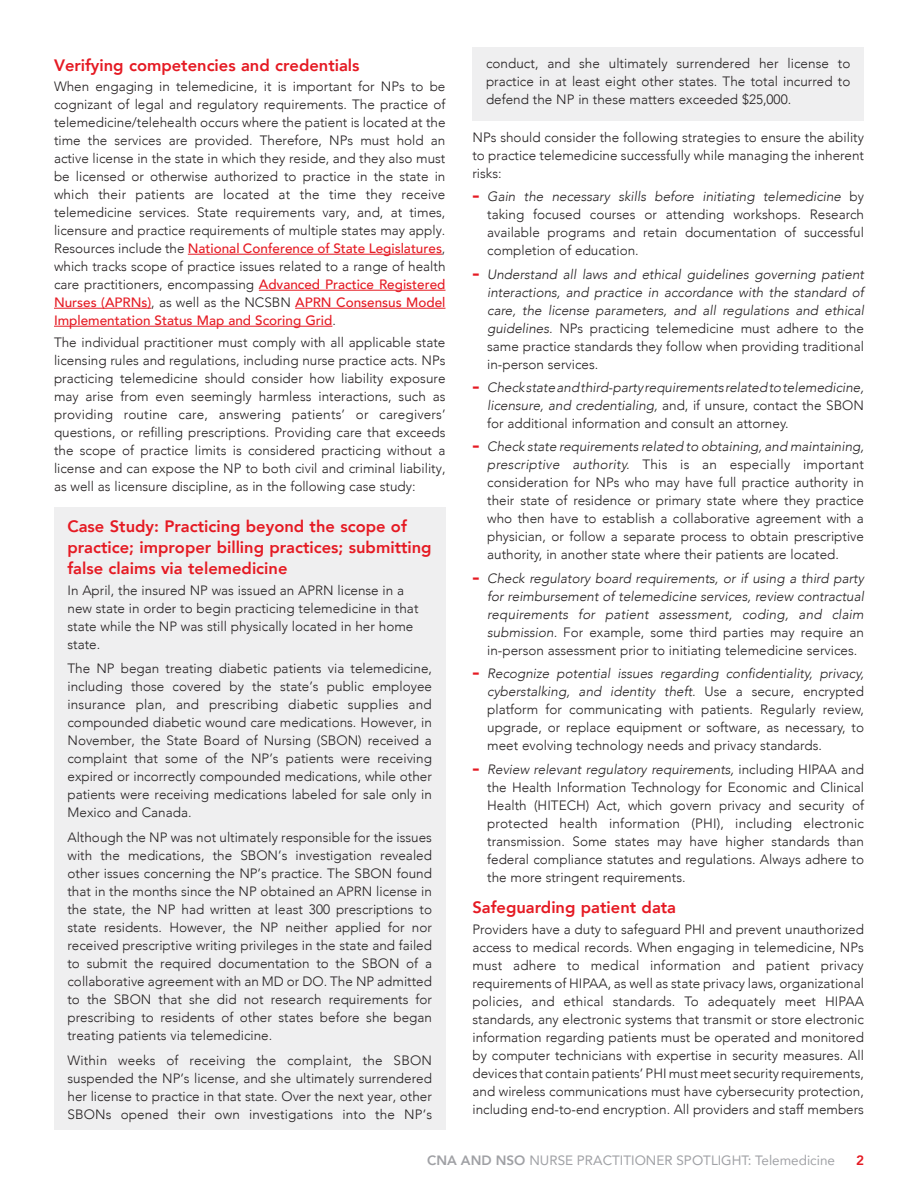
<style>
.page{position:relative;width:918px;height:1188px;background:#fff}
.page>*{position:absolute;margin:0;border:0;box-sizing:border-box;transform-origin:0 0}
.t1{font:800 16.5px/21px "Avenir";color:#e51a23}
.t2{font:300 13.5px/18px "Avenir";color:#231f20;text-align:justify}
.t3{font:italic 300 13.5px/18px "Avenir";color:#231f20;text-align:justify}
.t4{font:13.5px "Avenir";color:#a0a1a5}
.t5{font:800 13.5px "Avenir";color:#e51a23}
.s1{font-weight:900;font-size:17.55px;color:#e51a23}
.s2{font-style:italic}
.s3{font-weight:900;font-style:normal;font-size:17.55px;color:#e51a23}
.s4{font-style:normal}
.s5{font-weight:500;color:#e51a23}
.s6{font-weight:800}
</style>
<div class="page">
<div style="left:54px;top:508px;width:392px;height:622px;background:#efeff0"></div>
<div style="left:472px;top:48px;width:392px;height:73px;background:#efeff0"></div>
<hr style="left:188px;top:254px;width:254px;height:1px;background:#e51a23">
<hr style="left:259px;top:290px;width:187px;height:1px;background:#e51a23">
<hr style="left:54px;top:308px;width:97px;height:1px;background:#e51a23">
<hr style="left:295px;top:308px;width:151px;height:1px;background:#e51a23">
<hr style="left:54px;top:326px;width:278px;height:1px;background:#e51a23">
<p class="t2" style="left:486px;top:54px;width:366px">conduct, and she ultimately surrendered her license to practice in at least eight other states. The total incurred to defend the NP in these matters exceeded $25,000.</p>
<p class="t2" style="left:472px;top:128px;width:393px">NPs should consider the following strategies to ensure the ability to practice telemedicine successfully while managing the inherent risks:</p>
<p class="t2" style="left:487px;top:188px;width:378px;text-indent:-15px"><span class="s1">-</span> <span class="s2">Gain the necessary skills before initiating telemedicine</span> by taking focused courses or attending workshops. Research available programs and retain documentation of successful completion of education.</p>
<p class="t3" style="left:487px;top:265px;width:378px;text-indent:-15px"><span class="s3">-</span> Understand all laws and ethical guidelines governing patient interactions, and practice in accordance with the standard of care, the license parameters, and all regulations and ethical guidelines. <span class="s4">NPs practicing telemedicine must adhere to the same practice standards they follow when providing traditional in-person services.</span></p>
<p class="t3" style="left:487px;top:378px;width:378px;text-indent:-15px"><span class="s3">-</span> Check state and third-party requirements related to telemedicine, licensure, and credentialing, <span class="s4">and, if unsure, contact the SBON for additional information and consult an attorney.</span></p>
<p class="t2" style="left:487px;top:438px;width:378px;text-indent:-15px"><span class="s1">-</span> <span class="s2">Check state requirements related to obtaining, and maintaining, prescriptive authority.</span> This is an especially important consideration for NPs who may have full practice authority in their state of residence or primary state where they practice who then have to establish a collaborative agreement with a physician, or follow a separate process to obtain prescriptive authority, in another state where their patients are located.</p>
<p class="t3" style="left:487px;top:569px;width:378px;text-indent:-15px"><span class="s3">-</span> Check regulatory board requirements, or if using a third party for reimbursement of telemedicine services, review contractual requirements for patient assessment, coding, and claim submission. <span class="s4">For example, some third parties may require an in-person assessment prior to initiating telemedicine services.</span></p>
<p class="t2" style="left:487px;top:665px;width:378px;text-indent:-15px"><span class="s1">-</span> <span class="s2">Recognize potential issues regarding confidentiality, privacy, cyberstalking, and identity theft.</span> Use a secure, encrypted platform for communicating with patients. Regularly review, upgrade, or replace equipment or software, as necessary, to meet evolving technology needs and privacy standards.</p>
<p class="t2" style="left:487px;top:760px;width:378px;text-indent:-15px"><span class="s1">-</span> <span class="s2">Review relevant regulatory requirements,</span> including HIPAA and the Health Information Technology for Economic and Clinical Health (HITECH) Act, which govern privacy and security of protected health information (PHI), including electronic transmission. Some states may have higher standards than federal compliance statutes and regulations. Always adhere to the more stringent requirements.</p>
<p class="t1" style="left:472px;top:897px;width:205px">Safeguarding patient data</p>
<p class="t2" style="left:472px;top:920px;width:393px">Providers have a duty to safeguard PHI and prevent unauthorized access to medical records. When engaging in telemedicine, NPs must adhere to medical information and patient privacy requirements of HIPAA, as well as state privacy laws, organizational policies, and ethical standards. To adequately meet HIPAA standards, any electronic systems that transmit or store electronic information regarding patients must be operated and monitored by computer technicians with expertise in security measures. All devices that contain patients’ PHI must meet security requirements, and wireless communications must have cybersecurity protection, including end-to-end encryption. All providers and staff members</p>
<p class="t5" style="left:856px;top:1149px;width:9px">2</p>
<p class="t1" style="left:54px;top:54px;width:307px">Verifying competencies and credentials</p>
<p class="t2" style="left:54px;top:78px;width:393px">When engaging in telemedicine, it is important for NPs to be cognizant of legal and regulatory requirements. The practice of telemedicine/telehealth occurs where the patient is located at the time the services are provided. Therefore, NPs must hold an active license in the state in which they reside, and they also must be licensed or otherwise authorized to practice in the state in which their patients are located at the time they receive telemedicine services. State requirements vary, and, at times, licensure and practice requirements of multiple states may apply.<br>Resources include the <span class="s5">National Conference of State Legislatures</span>, which tracks scope of practice issues related to a range of health care practitioners, encompassing <span class="s5">Advanced Practice Registered Nurses (APRNs)</span>, as well as the NCSBN <span class="s5">APRN Consensus Model Implementation Status Map and Scoring Grid</span>.</p>
<p class="t2" style="left:54px;top:333px;width:393px">The individual practitioner must comply with all applicable state licensing rules and regulations, including nurse practice acts. NPs practicing telemedicine should consider how liability exposure may arise from even seemingly harmless interactions, such as providing routine care, answering patients’ or caregivers’ questions, or refilling prescriptions. Providing care that exceeds the scope of practice limits is considered practicing without a license and can expose the NP to both civil and criminal liability, as well as licensure discipline, as in the following case study:</p>
<p class="t1" style="left:68px;top:516px;width:366px">Case Study: Practicing beyond the scope of practice; improper billing practices; submitting false claims via telemedicine</p>
<p class="t2" style="left:68px;top:581px;width:352px;text-align:left">In April, the insured NP was issued an APRN license in a new state in order to begin practicing telemedicine in that state while the NP was still physically located in her home state.</p>
<p class="t2" style="left:68px;top:660px;width:366px">The NP began treating diabetic patients via telemedicine, including those covered by the state’s public employee insurance plan, and prescribing diabetic supplies and compounded diabetic wound care medications. However, in November, the State Board of Nursing (SBON) received a complaint that some of the NP’s patients were receiving expired or incorrectly compounded medications, while other patients were receiving medications labeled for sale only in Mexico and Canada.</p>
<p class="t2" style="left:68px;top:829px;width:366px">Although the NP was not ultimately responsible for the issues with the medications, the SBON’s investigation revealed other issues concerning the NP’s practice. The SBON found that in the months since the NP obtained an APRN license in the state, the NP had written at least 300 prescriptions to state residents. However, the NP neither applied for nor received prescriptive writing privileges in the state and failed to submit the required documentation to the SBON of a collaborative agreement with an MD or DO. The NP admitted to the SBON that she did not research requirements for prescribing to residents of other states before she began treating patients via telemedicine.</p>
<p class="t2" style="left:68px;top:1051px;width:366px">Within weeks of receiving the complaint, the SBON suspended the NP’s license, and she ultimately surrendered her license to practice in that state. Over the next year, other SBONs opened their own investigations into the NP’s</p>
<p class="t4" style="left:427px;top:1149px;width:409px"><span class="s6">CNA AND NSO</span> NURSE PRACTITIONER SPOTLIGHT: Telemedicine</p>
</div>
